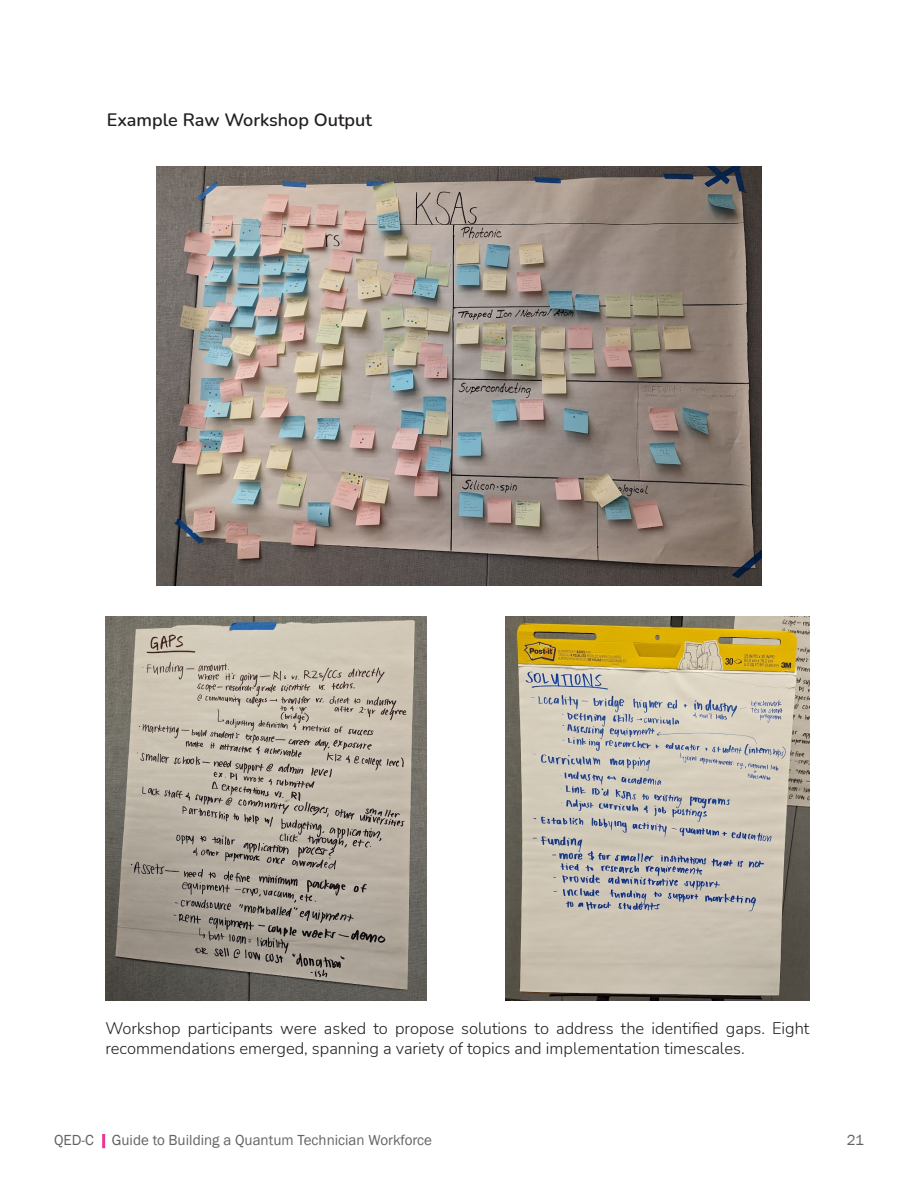
<style>
.page{position:relative;width:918px;height:1188px;background:#fff}
.page>*{position:absolute;margin:0;border:0;box-sizing:border-box;transform-origin:0 0}
.t1{font:600 18px "Nunito";color:#231f20}
.t2{font:300 16.5px/19.8px "Nunito";color:#231f20}
.t3{font:15px "Franklin Gothic";color:#636366}
</style>
<div class="page">
<hr style="left:102px;top:1134px;width:3px;height:14px;background:#e93794">
<img style="left:157px;top:167px;width:604px;height:418px">
<img style="left:105px;top:616px;width:321px;height:385px">
<img style="left:505px;top:616px;width:305px;height:385px">
<p class="t1" style="left:107px;top:107px;width:267px">Example Raw Workshop Output</p>
<p class="t2" style="left:105px;top:1018px;width:706px">Workshop participants were asked to propose solutions to address the identified gaps. Eight recommendations emerged, spanning a variety of topics and implementation timescales.</p>
<p class="t3" style="left:54px;top:1130px;width:380px">QED-C Guide to Building a Quantum Technician Workforce</p>
<p class="t3" style="left:847px;top:1130px;width:19px">21</p>
</div>
